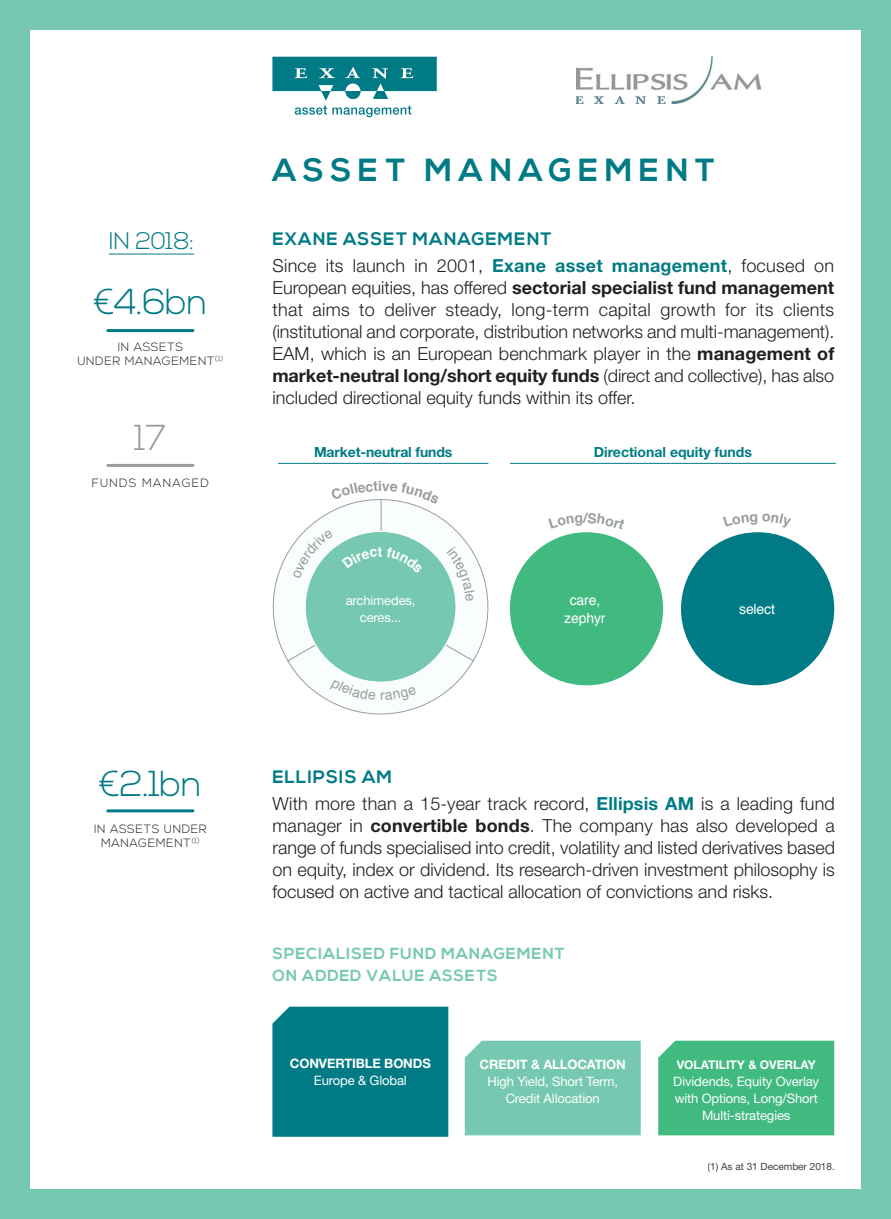
<style>
.page{position:relative;width:891px;height:1219px;background:#fff}
.page>*{position:absolute;margin:0;border:0;box-sizing:border-box;transform-origin:0 0}
.t1{font:300 36px "Nexa";letter-spacing:-.025em;color:#007b85}
.t2{font:300 36px "Nexa";color:#989e9d}
.t3{font:700 32px "Nexa";letter-spacing:.2em;color:#007b85}
.t4{font:300 24px "Nexa";letter-spacing:-.025em;color:#007b85}
.t5{font:300 18px/22px "Helvetica Neue";color:#231f20;text-align:justify}
.t6{font:700 18px "Nexa";letter-spacing:.05em;color:#007b85}
.t7{font:700 16px/22px "Nexa";letter-spacing:.05em;color:#76c9b0}
.t8{font:700 14px "Helvetica Neue";color:#007b85}
.t9{font:14px/18px "Helvetica";letter-spacing:-.01em;color:#fff;text-align:center}
.t10{font:700 14px "Helvetica";color:#989e9d}
.t11{font:13px/17px "Helvetica Neue";letter-spacing:-.01em;color:#fff;text-align:center}
.t12{font:700 13px "Helvetica Neue";letter-spacing:-.01em;color:#fff}
.t13{font:300 12px/14.4px "Nexa";letter-spacing:.05em;color:#231f20;text-align:center}
.t14{font:700 12px "Helvetica Neue";color:#fff}
.t15{font:300 12px "Nexa";letter-spacing:.1em;color:#231f20}
.t16{font:10px "Helvetica Neue";color:#3f3f40}
.s1{font-weight:700;color:#007b85}
.s2{font-weight:700}
</style>
<div class="page">
<div style="left:0;top:0;width:890px;height:1219px;border:30px solid #76c9b0"></div>
<hr style="left:108px;top:464px;width:85px;height:3px;background:#989e9d">
<hr style="left:108px;top:329px;width:85px;height:3px;background:#007b85">
<hr style="left:108px;top:809px;width:85px;height:3px;background:#007b85">
<div style="left:464px;top:1041px;width:176px;height:94px;background:#76c9b0"></div>
<div style="left:272px;top:1007px;width:176px;height:130px;background:#007b85"></div>
<div style="left:658px;top:1041px;width:175px;height:94px;background:#41ba80"></div>
<hr style="left:509px;top:463px;width:326px;height:1px;background:#007b85">
<hr style="left:278px;top:463px;width:210px;height:1px;background:#007b85">
<svg style="left:294px;top:106px;width:117px;height:11px"></svg>
<svg style="left:272px;top:57px;width:164px;height:43px"></svg>
<div style="left:509px;top:532px;width:153px;height:153px;background:#41ba80;border-radius:50%"></div>
<div style="left:680px;top:532px;width:153px;height:153px;background:#007b85;border-radius:50%"></div>
<hr style="left:109px;top:254px;width:85px;height:1px;background:#007b85">
<img style="left:576px;top:56px;width:184px;height:47px">
<svg style="left:272px;top:499px;width:216px;height:216px"></svg>
<h3 class="t4" style="left:109px;top:227px;width:87px">IN 2018:</h3>
<h1 class="t1" style="left:94px;top:281px;width:115px">€4.6bn</h1>
<p class="t13" style="left:77px;top:340px;width:147px">IN ASSETS<br>UNDER MANAGEMENT<sup>(1)</sup></p>
<h1 class="t2" style="left:134px;top:417px;width:34px">17</h1>
<p class="t15" style="left:92px;top:476px;width:119px">FUNDS MANAGED</p>
<h2 class="t3" style="left:272px;top:152px;width:443px">ASSET MANAGEMENT</h2>
<p class="t6" style="left:272px;top:228px;width:280px">EXANE ASSET MANAGEMENT</p>
<p class="t5" style="left:272px;top:254px;width:563px">Since its launch in 2001, <span class="s1">Exane asset management</span>, focused on European equities, has offered <span class="s2">sectorial specialist fund management </span>that aims to deliver steady, long-term capital growth for its clients (institutional and corporate, distribution networks and multi-management).<br>EAM, which is an European benchmark player in the <span class="s2">management of market-neutral long/short equity funds</span> (direct and collective), has also included directional equity funds within its offer.</p>
<p class="t8" style="left:314px;top:444px;width:140px">Market-neutral funds</p>
<p class="t8" style="left:593px;top:444px;width:160px">Directional equity funds</p>
<p class="t11" style="left:345px;top:592px;width:71px">archimedes, ceres...</p>
<p class="t10" style="left:583px;top:506px;width:5px">/</p>
<p class="t9" style="left:564px;top:592px;width:43px">care, zephyr</p>
<p class="t9" style="left:738px;top:601px;width:37px">select</p>
<h1 class="t1" style="left:99px;top:762px;width:104px">€2.1bn</h1>
<p class="t13" style="left:94px;top:822px;width:114px">IN ASSETS UNDER<br>MANAGEMENT<sup>(1)</sup></p>
<p class="t6" style="left:272px;top:766px;width:121px">ELLIPSIS AM</p>
<p class="t5" style="left:272px;top:793px;width:564px">With more than a 15-year track record, <span class="s1">Ellipsis AM</span> is a leading fund manager in <span class="s2">convertible bonds</span>. The company has also developed a range of funds specialised into credit, volatility and listed derivatives based on equity, index or dividend. Its research-driven investment philosophy is focused on active and tactical allocation of convictions and risks.</p>
<p class="t7" style="left:272px;top:943px;width:293px">SPECIALISED FUND MANAGEMENT<br>ON ADDED VALUE ASSETS</p>
<p class="t12" style="left:290px;top:1056px;width:142px">CONVERTIBLE BONDS</p>
<p class="t11" style="left:314px;top:1072px;width:94px">Europe &amp; Global</p>
<p class="t12" style="left:479px;top:1057px;width:148px">CREDIT &amp; ALLOCATION</p>
<p class="t11" style="left:487px;top:1073px;width:132px">High Yield, Short Term,<br>Credit Allocation</p>
<p class="t14" style="left:676px;top:1057px;width:140px">VOLATILITY &amp; OVERLAY</p>
<p class="t11" style="left:673px;top:1072px;width:147px">Dividends, Equity Overlay with Options, Long/Short<br>Multi-strategies</p>
<p class="t16" style="left:707px;top:1161px;width:129px">(1) As at 31 December 2018.</p>
</div>
